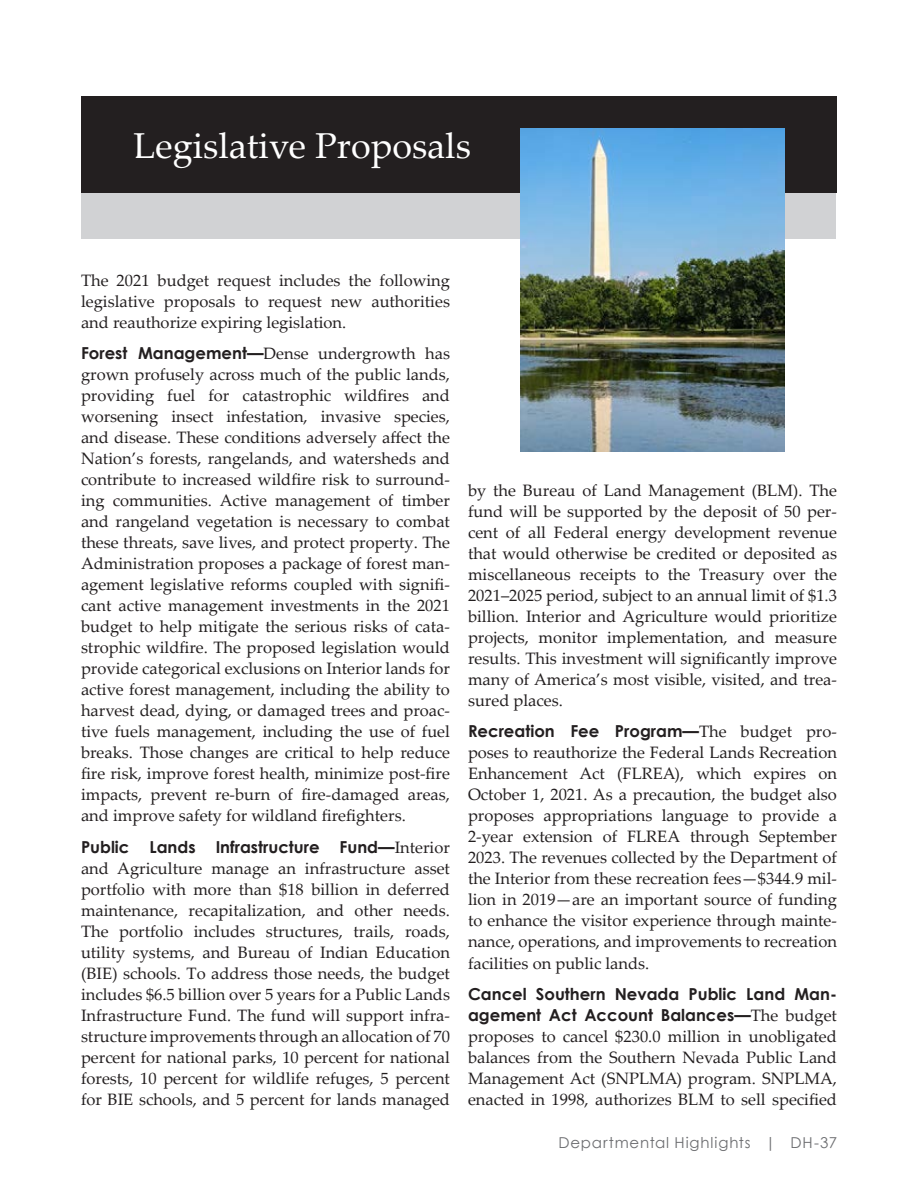
<style>
.page{position:relative;width:918px;height:1188px;background:#fff}
.page>*{position:absolute;margin:0;border:0;box-sizing:border-box;transform-origin:0 0}
.t1{font:36px "Palatino Linotype";color:#fff}
.t2{font:16.5px/21px "Palatino Linotype";color:#231f20;text-align:justify}
.t3{font:15px "Century Gothic";letter-spacing:.055em;color:#6c6d70}
.s1{font-family:"Century Gothic";font-weight:700}
</style>
<div class="page">
<div style="left:82px;top:193px;width:754px;height:46px;background:#d1d2d4"></div>
<div style="left:81px;top:96px;width:756px;height:97px;background:#231f20"></div>
<img style="left:521px;top:129px;width:263px;height:323px">
<h2 class="t1" style="left:133px;top:120px;width:339px">Legislative Proposals</h2>
<p class="t2" style="left:81px;top:269px;width:371px">The 2021 budget request includes the following legislative proposals to request new authorities and reauthorize expiring legislation.</p>
<p class="t2" style="left:81px;top:343px;width:371px"><span class="s1">Forest Management—</span>Dense undergrowth has grown profusely across much of the public lands, providing fuel for catastrophic wildfires and worsening insect infestation, invasive species, and disease. These conditions adversely affect the Nation’s forests, rangelands, and watersheds and contribute to increased wildfire risk to surround&shy;ing communities. Active management of timber and rangeland vegetation is necessary to combat these threats, save lives, and protect property. The Administration proposes a package of forest man&shy;agement legislative reforms coupled with signifi&shy;cant active management investments in the 2021 budget to help mitigate the serious risks of cata&shy;strophic wildfire. The proposed legislation would provide categorical exclusions on Interior lands for active forest management, including the ability to harvest dead, dying, or damaged trees and proac&shy;tive fuels management, including the use of fuel breaks. Those changes are critical to help reduce fire risk, improve forest health, minimize post-fire impacts, prevent re-burn of fire-damaged areas, and improve safety for wildland firefighters.</p>
<p class="t2" style="left:81px;top:836px;width:371px"><span class="s1">Public Lands Infrastructure Fund—</span>Interior and Agriculture manage an infrastructure asset portfolio with more than $18 billion in deferred maintenance, recapitalization, and other needs.<br>The portfolio includes structures, trails, roads, utility systems, and Bureau of Indian Education (BIE) schools. To address those needs, the budget includes $6.5 billion over 5 years for a Public Lands Infrastructure Fund. The fund will support infra&shy;structure improvements through an allocation of 70 percent for national parks, 10 percent for national forests, 10 percent for wildlife refuges, 5 percent for BIE schools, and 5 percent for lands managed</p>
<p class="t2" style="left:468px;top:479px;width:371px">by the Bureau of Land Management (BLM). The fund will be supported by the deposit of 50 per&shy;cent of all Federal energy development revenue that would otherwise be credited or deposited as miscellaneous receipts to the Treasury over the 2021–2025 period, subject to an annual limit of $1.3 billion. Interior and Agriculture would prioritize projects, monitor implementation, and measure results. This investment will significantly improve many of America’s most visible, visited, and trea&shy;sured places.</p>
<p class="t2" style="left:468px;top:721px;width:371px"><span class="s1">Recreation Fee Program—</span>The budget pro&shy;poses to reauthorize the Federal Lands Recreation Enhancement Act (FLREA), which expires on October 1, 2021. As a precaution, the budget also proposes appropriations language to provide a 2-year extension of FLREA through September 2023. The revenues collected by the Department of the Interior from these recreation fees—$344.9 mil&shy;lion in 2019—are an important source of funding to enhance the visitor experience through mainte&shy;nance, operations, and improvements to recreation facilities on public lands.</p>
<p class="t2" style="left:468px;top:983px;width:371px"><span class="s1">Cancel Southern Nevada Public Land Man&shy;agement Act Account Balances—</span>The budget proposes to cancel $230.0 million in unobligated balances from the Southern Nevada Public Land Management Act (SNPLMA) program. SNPLMA, enacted in 1998, authorizes BLM to sell specified</p>
<p class="t3" style="left:558px;top:1132px;width:280px">Departmental Highlights | DH-37</p>
</div>
